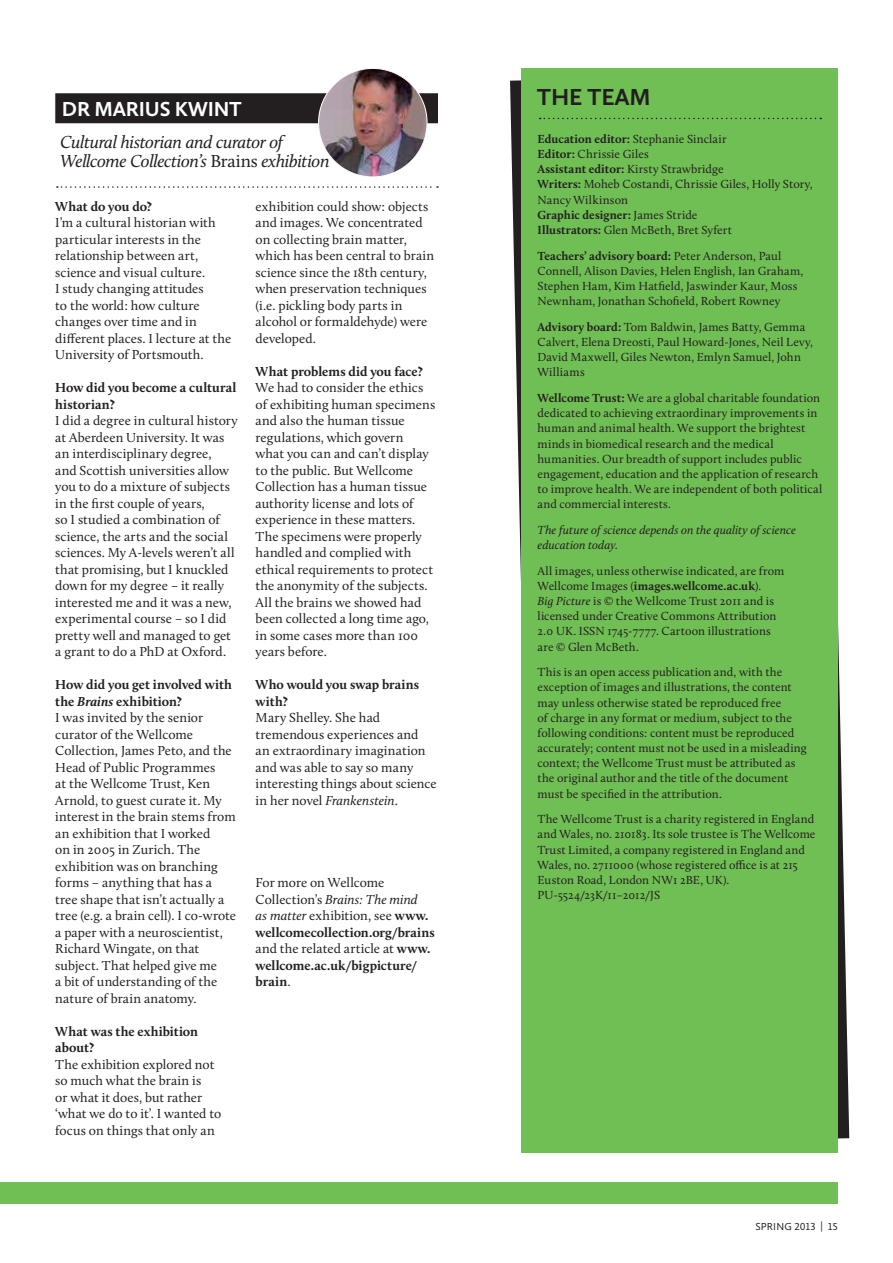
<style>
.page{position:relative;width:893px;height:1263px;background:#fff}
.page>*{position:absolute;margin:0;border:0;box-sizing:border-box;transform-origin:0 0}
.t1{font:700 24px "Calluna Sans";letter-spacing:-.01em;color:#231f20}
.t2{font:700 21px "Calluna Sans";letter-spacing:-.01em;color:#fff}
.t3{font:italic 18px/19.5px "Calluna";letter-spacing:-.025em;color:#231f20}
.t4{font:13.5px/16.5px "Calluna";letter-spacing:.005em;color:#231f20}
.t5{font:700 13.5px/16.5px "Calluna";color:#231f20}
.t6{font:12.15px/15.1px "Calluna";letter-spacing:.005em;color:#231f20}
.t7{font:italic 12.15px/15.1px "Calluna";letter-spacing:.005em;color:#231f20}
.t8{font:10.5px "Calluna Sans";letter-spacing:.015em;color:#231f20}
.s1{font-style:normal}
.s2{font-weight:700}
.s3{font-weight:700;font-style:italic}
.s4{font-style:italic}
.s5{font-weight:400}
.s6{font-weight:400;font-style:italic}
</style>
<div class="page">
<div style="left:55px;top:93px;width:383px;height:30px;background:#231f20"></div>
<div style="left:0;top:1182px;width:838px;height:21px;background:#70bf54"></div>
<svg style="left:510px;top:74px;width:339px;height:1071px"></svg>
<div style="left:522px;top:68px;width:316px;height:1084px;background:#70bf54"></div>
<svg style="left:57px;top:186px;width:381px;height:2px"></svg>
<svg style="left:540px;top:118px;width:281px;height:1px"></svg>
<img style="left:319px;top:68px;width:108px;height:109px;border-radius:54px">
<h2 class="t2" style="left:62px;top:96px;width:181px">DR MARIUS KWINT</h2>
<h3 class="t3" style="left:60px;top:132px;width:271px">Cultural historian and curator of<br>Wellcome Collection’s <span class="s1">Brains</span> exhibition</h3>
<p class="t5" style="left:55px;top:198px;width:98px">What do you do?</p>
<p class="t4" style="left:55px;top:214px;width:177px">I’m a cultural historian with particular interests in the relationship between art, science and visual culture.<br>I study changing attitudes<br>to the world: how culture changes over time and in different places. I lecture at the<br>University of Portsmouth.</p>
<p class="t5" style="left:55px;top:379px;width:183px">How did you become a cultural historian?</p>
<p class="t4" style="left:55px;top:412px;width:184px">I did a degree in cultural history at Aberdeen University. It was an interdisciplinary degree,<br>and Scottish universities allow you to do a mixture of subjects in the first couple of years,<br>so I studied a combination of science, the arts and the social sciences. My A-levels weren’t all that promising, but I knuckled down for my degree – it really interested me and it was a new, experimental course – so I did pretty well and managed to get a grant to do a PhD at Oxford.</p>
<p class="t4" style="left:55px;top:676px;width:182px"><span class="s2">How did you get involved with the</span> <span class="s3">Brains</span> <span class="s2">exhibition?<br></span>I was invited by the senior curator of the Wellcome<br>Collection, James Peto, and the<br>Head of Public Programmes<br>at the Wellcome Trust, Ken<br>Arnold, to guest curate it. My interest in the brain stems from an exhibition that I worked<br>on in 2005 in Zurich. The exhibition was on branching forms – anything that has a tree shape that isn’t actually a tree (e.g. a brain cell). I co-wrote a paper with a neuroscientist,<br>Richard Wingate, on that subject. That helped give me<br>a bit of understanding of the nature of brain anatomy.</p>
<p class="t5" style="left:55px;top:1023px;width:144px">What was the exhibition about?</p>
<p class="t4" style="left:55px;top:1056px;width:168px">The exhibition explored not so much what the brain is<br>or what it does, but rather ‘what we do to it’. I wanted to focus on things that only an</p>
<p class="t4" style="left:256px;top:198px;width:180px">exhibition could show: objects and images. We concentrated on collecting brain matter, which has been central to brain science since the 18th century, when preservation techniques (i.e. pickling body parts in alcohol or formaldehyde) were developed.</p>
<p class="t5" style="left:256px;top:363px;width:169px">What problems did you face?</p>
<p class="t4" style="left:256px;top:379px;width:181px">We had to consider the ethics of exhibiting human specimens and also the human tissue regulations, which govern what you can and can’t display to the public. But Wellcome<br>Collection has a human tissue authority license and lots of experience in these matters.<br>The specimens were properly handled and complied with ethical requirements to protect the anonymity of the subjects.<br>All the brains we showed had been collected a long time ago, in some cases more than 100 years before.</p>
<p class="t5" style="left:256px;top:676px;width:165px">Who would you swap brains with?</p>
<p class="t4" style="left:256px;top:709px;width:183px">Mary Shelley. She had tremendous experiences and<br>an extraordinary imagination and was able to say so many interesting things about science in her novel <span class="s4">Frankenstein</span>.</p>
<p class="t5" style="left:256px;top:874px;width:181px"><span class="s5">For more on Wellcome<br>Collection’s</span> <span class="s6">Brains: The mind<br>as matter</span> <span class="s5">exhibition, see</span> www. wellcomecollection.org/brains <span class="s5">and the related article at</span> www. wellcome.ac.uk/bigpicture/ brain<span class="s5">.</span></p>
<h1 class="t1" style="left:537px;top:82px;width:115px">TH E TEAM</h1>
<p class="t6" style="left:537px;top:131px;width:277px"><span class="s2">Education editor:</span> Stephanie Sinclair<br><span class="s2">Editor:</span> Chrissie Giles<br><span class="s2">Assistant editor:</span> Kirsty Strawbridge<br><span class="s2">Writers:</span> Moheb Costandi, Chrissie Giles, Holly Story, Nancy Wilkinson<br><span class="s2">Graphic designer:</span> James Stride<br><span class="s2">Illustrators:</span> Glen McBeth, Bret Syfert</p>
<p class="t6" style="left:537px;top:248px;width:267px"><span class="s2">Teachers’ advisory board:</span> Peter Anderson, Paul Connell, Alison Davies, Helen English, Ian Graham, Stephen Ham, Kim Hatfield, Jaswinder Kaur, Moss Newnham, Jonathan Schofield, Robert Rowney</p>
<p class="t6" style="left:537px;top:319px;width:277px"><span class="s2">Advisory board:</span> Tom Baldwin, James Batty, Gemma Calvert, Elena Dreosti, Paul Howard-Jones, Neil Levy, David Maxwell, Giles Newton, Emlyn Samuel, John Williams</p>
<p class="t6" style="left:537px;top:390px;width:286px"><span class="s2">Wellcome Trust:</span> We are a global charitable foundation dedicated to achieving extraordinary improvements in human and animal health. We support the brightest minds in biomedical research and the medical humanities. Our breadth of support includes public engagement, education and the application of research to improve health. We are independent of both political and commercial interests.</p>
<p class="t7" style="left:537px;top:522px;width:260px">The future of science depends on the quality of science education today.</p>
<p class="t6" style="left:537px;top:563px;width:248px">All images, unless otherwise indicated, are from Wellcome Images (<span class="s2">images.wellcome.ac.uk</span>).<br><span class="s4">Big Picture</span> is © the Wellcome Trust 2011 and is licensed under Creative Commons Attribution 2.0 UK. ISSN 1745-7777. Cartoon illustrations are © Glen McBeth.</p>
<p class="t6" style="left:537px;top:664px;width:271px">This is an open access publication and, with the exception of images and illustrations, the content may unless otherwise stated be reproduced free<br>of charge in any format or medium, subject to the following conditions: content must be reproduced accurately; content must not be used in a misleading context; the Wellcome Trust must be attributed as the original author and the title of the document must be specified in the attribution.</p>
<p class="t6" style="left:537px;top:811px;width:279px">The Wellcome Trust is a charity registered in England and Wales, no. 210183. Its sole trustee is The Wellcome Trust Limited, a company registered in England and Wales, no. 2711000 (whose registered office is at 215<br>Euston Road, London NW1 2BE, UK).<br>PU-5524/23K/11–2012/JS</p>
<p class="t8" style="left:755px;top:1220px;width:84px">SPRING 2013 | 15</p>
</div>
